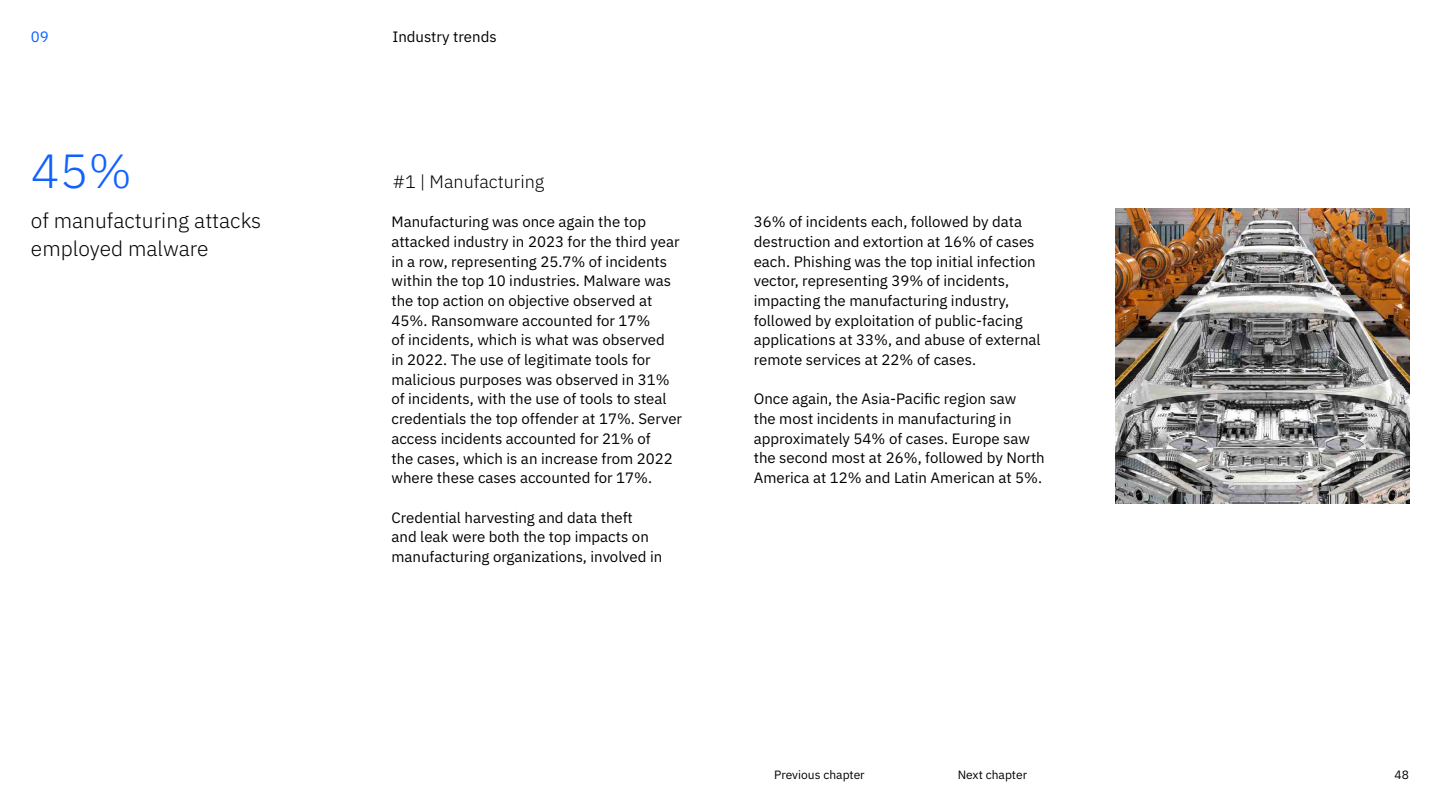
<style>
.page{position:relative;width:1440px;height:810px;background:#fff}
.page>*{position:absolute;margin:0;border:0;box-sizing:border-box;transform-origin:0 0}
.t1{font:300 48px "IBM Plex Sans";color:#0f62fe}
.t2{font:300 21px/28.1px "IBM Plex Sans";color:#000}
.t3{font:300 18px "IBM Plex Sans";color:#000}
.t4{font:15px/19.6px "IBM Plex Sans";color:#000}
.t5{font:15px "IBM Plex Sans";color:#0f62fe}
.t6{font:12px "IBM Plex Sans";color:#000}
</style>
<div class="page">
<img style="left:1115px;top:208px;width:294px;height:295px">
<p class="t5" style="left:31px;top:25px;width:19px">09</p>
<p class="t4" style="left:392px;top:26px;width:106px">Industry trends</p>
<h1 class="t1" style="left:31px;top:135px;width:103px">45%</h1>
<h2 class="t2" style="left:31px;top:205px;width:232px">of manufacturing attacks employed malware</h2>
<p class="t3" style="left:392px;top:168px;width:154px">#1 | Manufacturing</p>
<p class="t4" style="left:392px;top:211px;width:292px">Manufacturing was once again the top attacked industry in 2023 for the third year in a row, representing 25.7% of incidents within the top 10 industries. Malware was the top action on objective observed at 45%. Ransomware accounted for 17%<br>of incidents, which is what was observed<br>in 2022. The use of legitimate tools for malicious purposes was observed in 31% of incidents, with the use of tools to steal credentials the top offender at 17%. Server access incidents accounted for 21% of<br>the cases, which is an increase from 2022 where these cases accounted for 17%.</p>
<p class="t4" style="left:392px;top:506px;width:272px">Credential harvesting and data theft<br>and leak were both the top impacts on manufacturing organizations, involved in</p>
<p class="t4" style="left:754px;top:211px;width:288px">36% of incidents each, followed by data destruction and extortion at 16% of cases each. Phishing was the top initial infection vector, representing 39% of incidents, impacting the manufacturing industry, followed by exploitation of public-facing applications at 33%, and abuse of external remote services at 22% of cases.</p>
<p class="t4" style="left:754px;top:388px;width:293px">Once again, the Asia-Pacific region saw<br>the most incidents in manufacturing in approximately 54% of cases. Europe saw the second most at 26%, followed by North America at 12% and Latin American at 5%.</p>
<p class="t6" style="left:774px;top:765px;width:92px">Previous chapter</p>
<p class="t6" style="left:958px;top:765px;width:71px">Next chapter</p>
<p class="t6" style="left:1395px;top:765px;width:16px">48</p>
</div>
